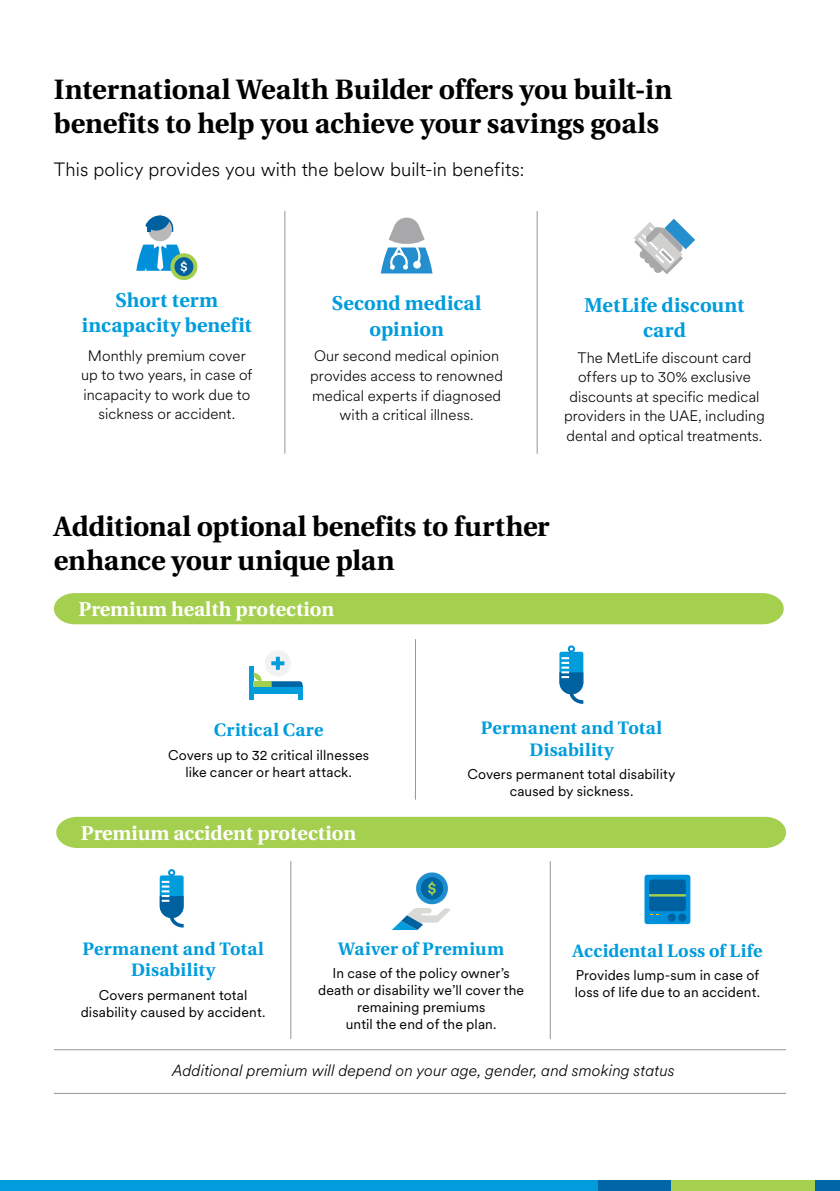
<style>
.page{position:relative;width:840px;height:1191px;background:#fff}
.page>*{position:absolute;margin:0;border:0;box-sizing:border-box;transform-origin:0 0}
.t1{font:700 28px/34px "Utopia";letter-spacing:-.005em;color:#000}
.t2{font:700 20px/25.6px "Utopia";letter-spacing:.01em;color:#009cdc;text-align:center}
.t3{font:700 20px "Utopia";color:#fff}
.t4{font:300 19px "Met Life Circular";letter-spacing:.005em;color:#000}
.t5{font:700 18px/21.6px "Utopia";letter-spacing:.015em;color:#009cdc;text-align:center}
.t6{font:italic 300 16px "Met Life Circular";letter-spacing:.005em;color:#000}
.t7{font:300 15px/19.6px "Met Life Circular";letter-spacing:.005em;color:#000;text-align:center}
.t8{font:14px/16.8px "Met Life Circular";letter-spacing:.005em;color:#000;text-align:center}
</style>
<div class="page">
<div style="left:597px;top:1179px;width:242px;height:12px;background:#a5cf4f"></div>
<div style="left:0;top:1179px;width:670px;height:12px;background:#009cdc"></div>
<div style="left:597px;top:1179px;width:73px;height:12px;background:#0066a6"></div>
<div style="left:814px;top:1179px;width:25px;height:12px;background:#0066a6"></div>
<div style="left:54px;top:593px;width:729px;height:31px;background:#a5cf4f"></div>
<hr style="left:54px;top:1093px;width:731px;height:1px;background:#939598">
<hr style="left:54px;top:1049px;width:731px;height:1px;background:#939598">
<div style="left:56px;top:817px;width:729px;height:31px;background:#a5cf4f"></div>
<div style="left:168px;top:869px;width:7px;height:7px;border:2px solid #0090da;border-radius:50%"></div>
<svg style="left:160px;top:875px;width:24px;height:53px"></svg>
<svg style="left:392px;top:908px;width:58px;height:22px"></svg>
<div style="left:416px;top:872px;width:31px;height:32px;background:#1e8ece;border-radius:50%"></div>
<div style="left:420px;top:877px;width:23px;height:22px;background:#0066a6;border-radius:50%"></div>
<svg style="left:428px;top:881px;width:7px;height:14px"></svg>
<hr style="left:290px;top:861px;width:1px;height:178px;background:#939598">
<hr style="left:549px;top:861px;width:1px;height:178px;background:#939598">
<div style="left:644px;top:874px;width:46px;height:50px;background:#0090da;border-radius:3px"></div>
<svg style="left:677px;top:913px;width:9px;height:8px"></svg>
<div style="left:667px;top:913px;width:8px;height:8px;background:#0061a0;border-radius:50%"></div>
<div style="left:648px;top:879px;width:37px;height:32px;background:#0061a0;border-radius:3px"></div>
<hr style="left:648px;top:894px;width:37px;height:2px;background:#a4ce4e">
<hr style="left:284px;top:211px;width:1px;height:243px;background:#939598">
<hr style="left:536px;top:211px;width:1px;height:243px;background:#939598">
<div style="left:148px;top:217px;width:24px;height:24px;background:#b9b9bb;border-radius:50%"></div>
<svg style="left:145px;top:215px;width:28px;height:17px"></svg>
<svg style="left:170px;top:253px;width:27px;height:27px"></svg>
<div style="left:174px;top:257px;width:19px;height:19px;background:#0361a0;border-radius:50%"></div>
<svg style="left:136px;top:244px;width:51px;height:29px"></svg>
<svg style="left:381px;top:217px;width:51px;height:56px"></svg>
<svg style="left:634px;top:219px;width:60px;height:55px"></svg>
<div style="left:265px;top:650px;width:26px;height:26px;background:#f2f2f2;border-radius:50%"></div>
<svg style="left:271px;top:657px;width:13px;height:13px"></svg>
<div style="left:249px;top:687px;width:53px;height:7px;background:#009cdc"></div>
<hr style="left:249px;top:665px;width:4px;height:34px;background:#009cdc">
<hr style="left:298px;top:685px;width:4px;height:14px;background:#009cdc">
<svg style="left:253px;top:673px;width:9px;height:8px"></svg>
<div style="left:253px;top:681px;width:18px;height:6px;background:#a4ce4e"></div>
<svg style="left:271px;top:681px;width:31px;height:6px"></svg>
<div style="left:567px;top:645px;width:7px;height:7px;border:2px solid #0090da;border-radius:50%"></div>
<svg style="left:559px;top:651px;width:25px;height:53px"></svg>
<hr style="left:415px;top:639px;width:1px;height:160px;background:#939598">
<h1 class="t1" style="left:54px;top:73px;width:619px">International Wealth Builder offers you built-in benefits to help you achieve your savings goals</h1>
<p class="t4" style="left:54px;top:157px;width:472px">This policy provides you with the below built-in benefits:</p>
<h2 class="t2" style="left:82px;top:287px;width:172px">Short term incapacity benefit</h2>
<p class="t7" style="left:81px;top:345px;width:173px">Monthly premium cover up to two years, in case of incapacity to work due to sickness or accident.</p>
<h2 class="t2" style="left:331px;top:291px;width:151px">Second medical opinion</h2>
<p class="t7" style="left:310px;top:346px;width:194px">Our second medical opinion provides access to renowned medical experts if diagnosed with a critical illness.</p>
<h2 class="t2" style="left:584px;top:292px;width:161px">MetLife discount card</h2>
<p class="t7" style="left:563px;top:347px;width:202px">The MetLife discount card offers up to 30% exclusive discounts at specific medical providers in the UAE, including dental and optical treatments.</p>
<h1 class="t1" style="left:54px;top:509px;width:497px">Additional optional benefits to further enhance your unique plan</h1>
<h2 class="t3" style="left:79px;top:598px;width:257px">Premium health protection</h2>
<p class="t5" style="left:214px;top:719px;width:111px">Critical Care</p>
<p class="t8" style="left:168px;top:746px;width:202px">Covers up to 32 critical illnesses like cancer or heart attack.</p>
<h2 class="t3" style="left:81px;top:821px;width:276px">Premium accident protection</h2>
<p class="t5" style="left:480px;top:717px;width:182px">Permanent and Total<br>Disability</p>
<p class="t8" style="left:467px;top:765px;width:209px">Covers permanent total disability caused by sickness.</p>
<p class="t5" style="left:82px;top:938px;width:182px">Permanent and Total<br>Disability</p>
<p class="t8" style="left:81px;top:986px;width:186px">Covers permanent total disability caused by accident.</p>
<p class="t5" style="left:338px;top:938px;width:167px">Waiver of Premium</p>
<p class="t8" style="left:318px;top:964px;width:207px">In case of the policy owner’s death or disability we’ll cover the remaining premiums<br>until the end of the plan.</p>
<p class="t5" style="left:572px;top:939px;width:191px">Accidental Loss of Life</p>
<p class="t8" style="left:574px;top:966px;width:187px;text-align:left">Provides lump-sum in case of loss of life due to an accident.</p>
<p class="t6" style="left:172px;top:1059px;width:504px">Additional premium will depend on your age, gender, and smoking status</p>
</div>
